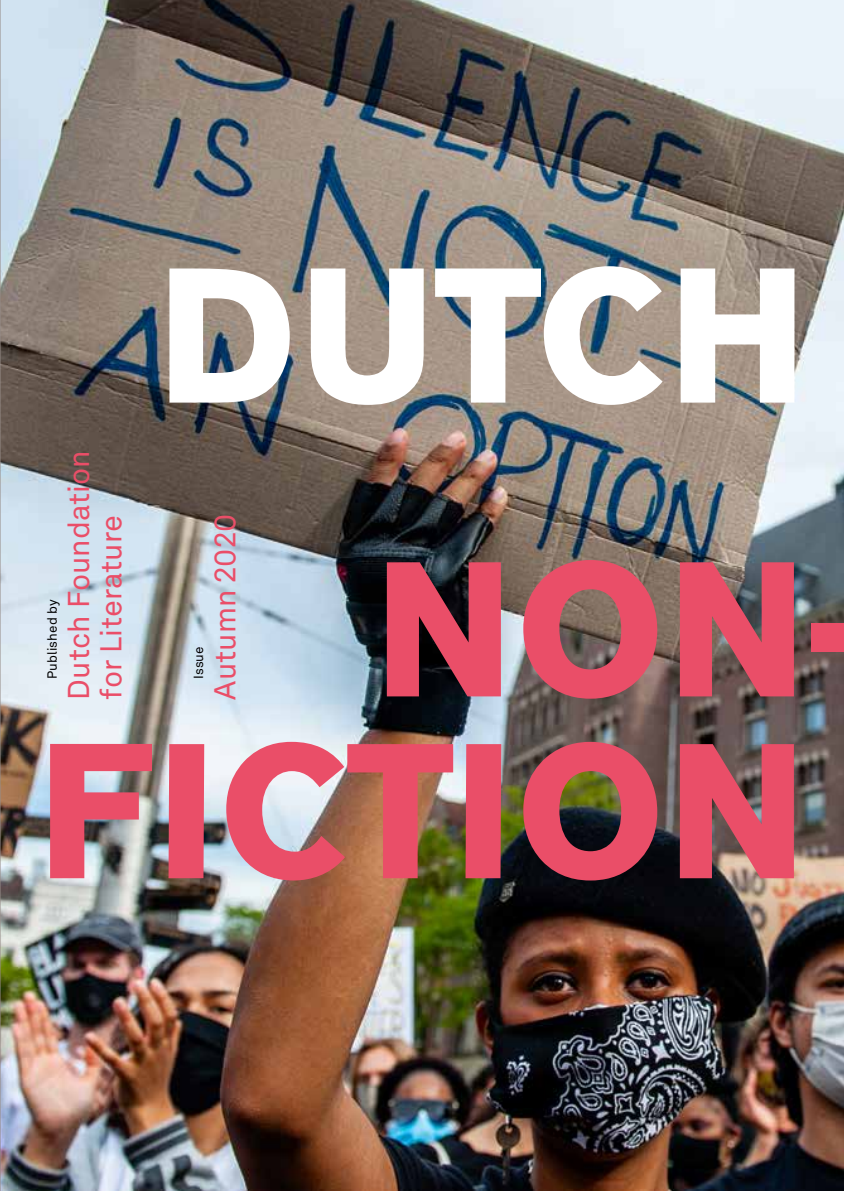
<style>
.page{position:relative;width:844px;height:1191px;background:#fff}
.page>*{position:absolute;margin:0;border:0;box-sizing:border-box;transform-origin:0 0}
.t1{font:700 189.88px/181.8px "AG Old Face";letter-spacing:.02em;color:#ea4e68;text-align:right}
.t2{font:700 189.88px "AG Old Face";letter-spacing:.01em;color:#fff}
.t3{font:29.75px/32.4px "Akkurat LL";letter-spacing:.005em;color:#ea4e68}
.t4{font:13.12px "Akkurat LL";letter-spacing:.01em;color:#000}
</style>
<div class="page">
<img style="left:1px;top:0;width:842px;height:1191px">
<hr style="left:0;top:0;width:1px;height:1191px;background:#958b87">
<h1 class="t2" style="left:157px;top:222px;width:650px">DUTCH</h1>
<p class="t3" style="left:61px;top:699px;width:250px;rotate:-90deg">Dutch Foundation for Literature</p>
<p class="t3" style="left:207px;top:699px;width:187px;rotate:-90deg">Autumn 2020</p>
<h1 class="t1" style="left:38px;top:538px;width:769px">NON<br>FICTION</h1>
<p class="t4" style="left:42px;top:679px;width:81px;rotate:-90deg">Published by</p>
<p class="t4" style="left:189px;top:679px;width:34px;rotate:-90deg">Issue</p>
</div>
